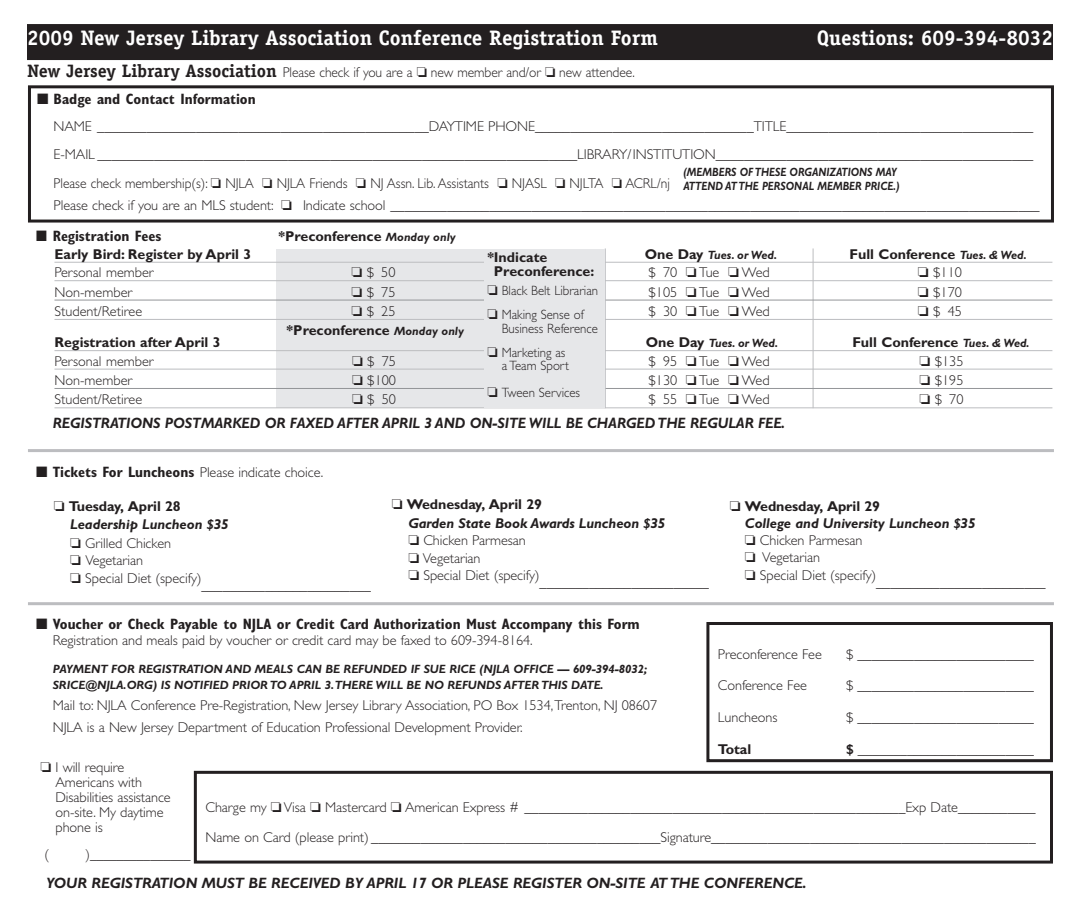
<style>
.page{position:relative;width:1080px;height:918px;background:#fff}
.page>*{position:absolute;margin:0;border:0;box-sizing:border-box;transform-origin:0 0}
.t1{font:700 21px "Officina Serif";color:#fff}
.t2{font:700 condensed 15px "Gill Sans";color:#231f20}
.t3{font:italic 700 15px "Gill Sans";letter-spacing:-.005em;color:#231f20;scale:.95 1}
.t4{font:italic 700 15px "Gill Sans";letter-spacing:-.005em;color:#231f20}
.t5{font:300 14.25px/17.2px "Gill Sans";letter-spacing:-.005em;color:#231f20}
.t6{font:700 14.25px/13.5px "Gill Sans";color:#231f20}
.t7{font:italic 700 14.25px/18.8px "Gill Sans";letter-spacing:-.005em;color:#231f20}
.t8{font:300 14.25px "Gill Sans";letter-spacing:-.005em;color:#231f20;scale:.95 1}
.t9{font:300 13.5px/24px "Gill Sans";color:#231f20;scale:.95 1}
.t10{font:italic 700 12px/15.8px "Gill Sans";letter-spacing:-.005em;color:#231f20}
.t11{font:italic 700 12px/13.8px "Gill Sans";letter-spacing:-.005em;color:#231f20;scale:.85 1}
.s1{font-family:"Officina Serif";font-weight:700;font-size:18px}
.s2{font-style:italic;font-size:12px}
.s3{font-style:normal;font-size:14.25px}
.s4{font-weight:700;font-stretch:condensed;font-size:15px}
.s5{font-style:normal}
.s6{font-weight:300;font-style:normal}
.s7{font-weight:700}
.s8{font-weight:700;font-style:italic}
</style>
<div class="page">
<div style="left:276px;top:249px;width:214px;height:159px;background:#e6e7e9"></div>
<div style="left:706px;top:622px;width:347px;height:140px;border:3px solid #231f20"></div>
<div style="left:194px;top:771px;width:859px;height:93px;border:3px solid #231f20"></div>
<hr style="left:28px;top:602px;width:1026px;height:3px;background:#bcbdc0">
<div style="left:27px;top:24px;width:1026px;height:36px;background:#231f20"></div>
<div style="left:28px;top:85px;width:1026px;height:138px;border:3px solid #231f20"></div>
<hr style="left:28px;top:449px;width:1026px;height:3px;background:#bcbdc0">
<hr style="left:813px;top:248px;width:1px;height:160px;background:#bcbdc0">
<hr style="left:54px;top:262px;width:998px;height:1px;background:#bcbdc0">
<hr style="left:54px;top:280px;width:998px;height:1px;background:#bcbdc0">
<hr style="left:54px;top:300px;width:998px;height:1px;background:#939598">
<hr style="left:54px;top:319px;width:998px;height:1px;background:#bcbdc0">
<hr style="left:54px;top:350px;width:998px;height:1px;background:#bcbdc0">
<hr style="left:54px;top:369px;width:998px;height:1px;background:#bcbdc0">
<hr style="left:54px;top:388px;width:998px;height:1px;background:#939598">
<hr style="left:54px;top:407px;width:998px;height:1px;background:#bcbdc0">
<hr style="left:605px;top:248px;width:1px;height:160px;background:#bcbdc0">
<div style="left:484px;top:249px;width:120px;height:159px;background:#e6e7e9"></div>
<h1 class="t1" style="left:27px;top:30px;width:632px">2009 New Jersey Library Association Conference Registration Form</h1>
<h1 class="t1" style="left:817px;top:30px;width:238px">Questions: 609-394-8032</h1>
<p class="t8" style="left:27px;top:67px;width:642px"><span class="s1">New Jersey Library Association</span> Please check if you are a ❏ new member and/or ❏ new attendee.</p>
<p class="t2" style="left:37px;top:94px;width:220px">■ Badge and Contact Information</p>
<p class="t5" style="left:54px;top:113px;width:981px;line-height:28.5px;text-align:justify">NAME _______________________________________________DAYTIME PHONE_______________________________TITLE___________________________________ E-MAIL ____________________________________________________________________LIBRARY/INSTITUTION_____________________________________________ Please check membership(s): ❏ NJLA ❏ NJLA Friends ❏ NJ Assn. Lib. Assistants ❏ NJASL ❏ NJLTA ❏ ACRL/nj</p>
<p class="t5" style="left:54px;top:199px;width:988px">Please check if you are an MLS student: ❏ Indicate school ____________________________________________________________________________________________</p>
<p class="t11" style="left:683px;top:167px;width:256px">(MEMBERS OF THESE ORGANIZATIONS MAY<br>ATTEND AT THE PERSONAL MEMBER PRICE.)</p>
<p class="t2" style="left:36px;top:230px;width:127px">■ Registration Fees</p>
<p class="t6" style="left:278px;top:231px;width:179px">*Preconference <span class="s2">Monday only</span></p>
<p class="t6" style="left:54px;top:249px;width:198px">Early Bird: Register by April 3</p>
<p class="t10" style="left:645px;top:248px;width:134px"><span class="s3">One Day</span> Tues. or Wed.</p>
<p class="t6" style="left:849px;top:249px;width:179px">Full Conference <span class="s2">Tues. &amp; Wed.</span></p>
<p class="t5" style="left:54px;top:265px;width:101px">Personal member</p>
<p class="t5" style="left:351px;top:265px;width:46px">❏$ 50</p>
<p class="t5" style="left:648px;top:265px;width:123px">$ 70 ❏ Tue ❏ Wed</p>
<p class="t5" style="left:918px;top:265px;width:46px">❏ $110</p>
<p class="t5" style="left:54px;top:285px;width:79px">Non-member</p>
<p class="t5" style="left:351px;top:285px;width:46px">❏$ 75</p>
<p class="t5" style="left:648px;top:285px;width:123px">$105 ❏ Tue ❏ Wed</p>
<p class="t5" style="left:918px;top:285px;width:46px">❏ $170</p>
<p class="t5" style="left:54px;top:304px;width:89px">Student/Retiree</p>
<p class="t5" style="left:351px;top:304px;width:46px">❏$ 25</p>
<p class="t5" style="left:648px;top:304px;width:123px">$ 30 ❏ Tue ❏ Wed</p>
<p class="t5" style="left:918px;top:304px;width:46px">❏$ 45</p>
<p class="t6" style="left:287px;top:325px;width:179px">*Preconference <span class="s2">Monday only</span></p>
<p class="t6" style="left:54px;top:337px;width:168px">Registration after April 3</p>
<p class="t10" style="left:646px;top:337px;width:134px"><span class="s3">One Day</span> Tues. or Wed.</p>
<p class="t6" style="left:852px;top:337px;width:179px">Full Conference <span class="s2">Tues. &amp; Wed.</span></p>
<p class="t5" style="left:54px;top:354px;width:101px">Personal member</p>
<p class="t5" style="left:352px;top:354px;width:46px">❏$ 75</p>
<p class="t5" style="left:648px;top:354px;width:123px">$ 95 ❏ Tue ❏ Wed</p>
<p class="t5" style="left:919px;top:354px;width:46px">❏ $135</p>
<p class="t5" style="left:54px;top:373px;width:79px">Non-member</p>
<p class="t5" style="left:352px;top:373px;width:46px">❏ $100</p>
<p class="t5" style="left:648px;top:373px;width:123px">$130 ❏ Tue ❏ Wed</p>
<p class="t5" style="left:919px;top:373px;width:46px">❏ $195</p>
<p class="t5" style="left:54px;top:393px;width:89px">Student/Retiree</p>
<p class="t5" style="left:352px;top:393px;width:46px">❏$ 50</p>
<p class="t5" style="left:648px;top:393px;width:123px">$ 55 ❏ Tue ❏ Wed</p>
<p class="t5" style="left:919px;top:393px;width:46px">❏$ 70</p>
<p class="t6" style="left:494px;top:252px;width:102px;text-indent:-7px">*Indicate<br>Preconference:</p>
<p class="t9" style="left:487px;top:280px;width:118px">❏ Black Belt Librarian ❏ Making Sense of</p>
<p class="t9" style="left:487px;top:318px;width:118px;text-indent:14px">Business Reference ❏ Marketing as</p>
<p class="t9" style="left:487px;top:354px;width:99px;line-height:27px;text-align:center">a Team Sport<br>❏ Tween Services</p>
<p class="t3" style="left:53px;top:418px;width:773px">REGISTRATIONS POSTMARKED OR FAXED AFTER APRIL 3 AND ON-SITE WILL BE CHARGED THE REGULAR FEE.</p>
<p class="t5" style="left:36px;top:465px;width:289px">■ <span class="s4">Tickets For Luncheons</span> Please indicate choice.</p>
<p class="t7" style="left:70px;top:498px;width:160px;text-indent:-17px">❏ <span class="s5">Tuesday, April 28<br></span>Leadership Luncheon $35 ❏ <span class="s6">Grilled Chicken</span></p>
<p class="t5" style="left:70px;top:554px;width:133px">❏ Vegetarian<br>❏ Special Diet (specify)</p>
<p class="t5" style="left:202px;top:578px;width:171px">________________________</p>
<p class="t7" style="left:408px;top:497px;width:259px;text-indent:-17px">❏ <span class="s5">Wednesday, April 29<br></span>Garden State Book Awards Luncheon $35</p>
<p class="t5" style="left:408px;top:534px;width:133px">❏ Chicken Parmesan ❏ Vegetarian<br>❏ Special Diet (specify)</p>
<p class="t5" style="left:540px;top:576px;width:171px">________________________</p>
<p class="t5" style="left:745px;top:499px;width:232px;text-indent:-15px">❏ <span class="s7">Wednesday, April 29<br></span><span class="s8">College and University Luncheon $35 </span>❏ Chicken Parmesan<br>❏ Vegetarian<br>❏ Special Diet (specify)</p>
<p class="t5" style="left:876px;top:575px;width:171px">________________________</p>
<p class="t2" style="left:36px;top:619px;width:605px">■ Voucher or Check Payable to NJLA or Credit Card Authorization Must Accompany this Form</p>
<p class="t5" style="left:53px;top:633px;width:482px">Registration and meals paid by voucher or credit card may be faxed to 609-394-8164.</p>
<p class="t10" style="left:53px;top:662px;width:596px">PAYMENT FOR REGISTRATION AND MEALS CAN BE REFUNDED IF SUE RICE (NJLA OFFICE — 609-394-8032;<br>SRICE@NJLA.ORG) IS NOTIFIED PRIOR TO APRIL 3.THERE WILL BE NO REFUNDS AFTER THIS DATE.</p>
<p class="t5" style="left:53px;top:696px;width:606px;line-height:21.8px">Mail to: NJLA Conference Pre-Registration, New Jersey Library Association, PO Box 1534,Trenton, NJ 08607<br>NJLA is a New Jersey Department of Education Professional Development Provider.</p>
<p class="t5" style="left:718px;top:647px;width:105px">Preconference Fee</p>
<p class="t5" style="left:846px;top:647px;width:189px">$ _________________________</p>
<p class="t5" style="left:718px;top:679px;width:91px">Conference Fee</p>
<p class="t5" style="left:846px;top:679px;width:189px">$ _________________________</p>
<p class="t5" style="left:718px;top:710px;width:61px">Luncheons</p>
<p class="t5" style="left:846px;top:710px;width:189px">$ _________________________</p>
<p class="t6" style="left:718px;top:744px;width:35px">Total</p>
<p class="t6" style="left:846px;top:744px;width:189px">$ _________________________</p>
<p class="t5" style="left:55px;top:761px;width:117px;line-height:15px;text-indent:-15px">❏ I will require<br>Americans with<br>Disabilities assistance on-site. My daytime phone is</p>
<p class="t8" style="left:45px;top:849px;width:6px">(</p>
<p class="t8" style="left:86px;top:849px;width:112px">)_______________</p>
<p class="t5" style="left:205px;top:794px;width:832px;line-height:30px">Charge my ❏ Visa ❏ Mastercard ❏ American Express # ______________________________________________________Exp Date___________<br>Name on Card (please print) _________________________________________Signature______________________________________________</p>
<p class="t4" style="left:46px;top:877px;width:762px">YOUR REGISTRATION MUST BE RECEIVED BY APRIL 17 OR PLEASE REGISTER ON-SITE AT THE CONFERENCE.</p>
</div>
